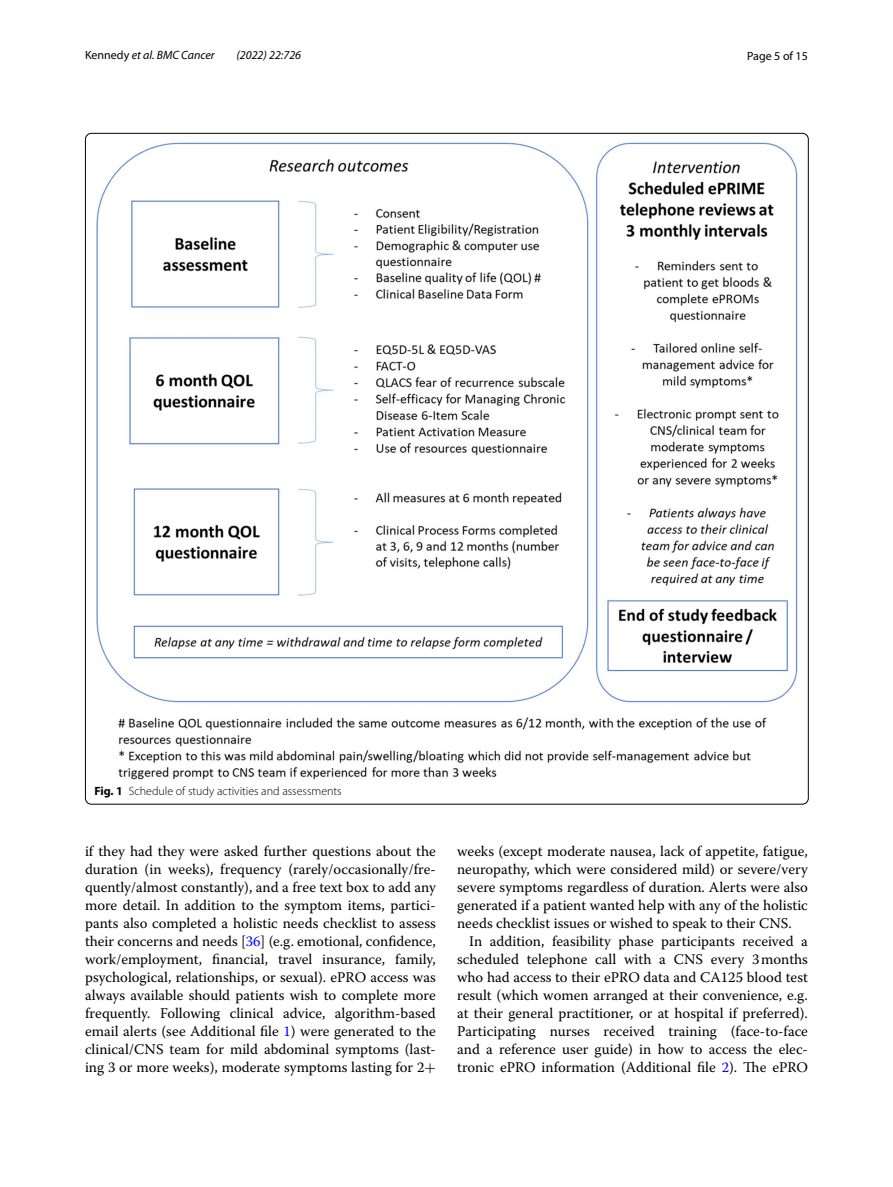
<style>
.page{position:relative;width:893px;height:1187px;background:#fff}
.page>*{position:absolute;margin:0;border:0;box-sizing:border-box;transform-origin:0 0}
.t1{font:14.7px/18px "Warnock Pro";color:#000;text-align:justify}
.t2{font:300 12px "Myriad Pro";color:#000}
.t3{font:italic 12px "Myriad Pro";color:#000}
.t4{font:12px "Myriad Pro";color:#000}
.s1{font-style:normal}
.s2{font-weight:700}
.s3{color:#00f}
.s4{font-family:"MTSY"}
</style>
<div class="page">
<img style="left:97px;top:142px;width:700px;height:637px">
<p class="t3" style="left:85px;top:48px;width:131px"><span class="s1">Kennedy</span> et al. BMC Cancer</p>
<p class="t3" style="left:236px;top:48px;width:66px">(2022) 22:726</p>
<p class="t4" style="left:747px;top:48px;width:62px">Page 5 of 15</p>
<p class="t2" style="left:94px;top:783px;width:249px"><span class="s2">Fig. 1</span> Schedule of study activities and assessments</p>
<p class="t1" style="left:85px;top:841px;width:352px">if they had they were asked further questions about the duration (in weeks), frequency (rarely/occasionally/fre&shy;quently/almost constantly), and a free text box to add any more detail. In addition to the symptom items, partici&shy;pants also completed a holistic needs checklist to assess their concerns and needs [<span class="s3">36</span>] (e.g. emotional, confidence, work/employment, financial, travel insurance, family, psychological, relationships, or sexual). ePRO access was always available should patients wish to complete more frequently. Following clinical advice, algorithm-based email alerts (see Additional file <span class="s3">1</span>) were generated to the clinical/CNS team for mild abdominal symptoms (last&shy;ing 3 or more weeks), moderate symptoms lasting for 2<span class="s4">+</span></p>
<p class="t1" style="left:457px;top:841px;width:352px">weeks (except moderate nausea, lack of appetite, fatigue, neuropathy, which were considered mild) or severe/very severe symptoms regardless of duration. Alerts were also generated if a patient wanted help with any of the holistic needs checklist issues or wished to speak to their CNS.</p>
<p class="t1" style="left:457px;top:931px;width:352px;text-indent:12px">In addition, feasibility phase participants received a scheduled telephone call with a CNS every 3months who had access to their ePRO data and CA125 blood test result (which women arranged at their convenience, e.g. at their general practitioner, or at hospital if preferred).<br>Participating nurses received training (face-to-face and a reference user guide) in how to access the elec&shy;tronic ePRO information (Additional file <span class="s3">2</span>). The ePRO</p>
</div>
